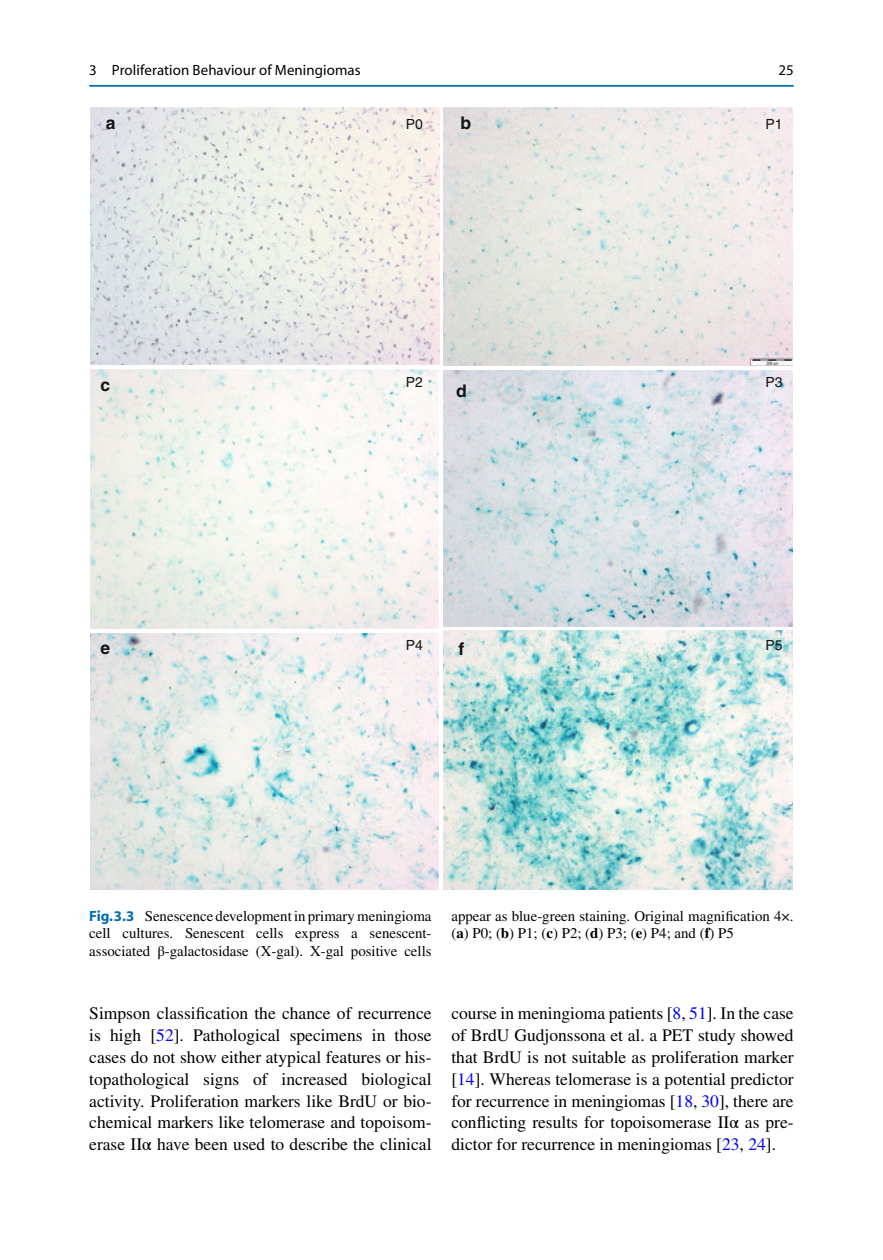
<style>
.page{position:relative;width:883px;height:1260px;background:#fff}
.page>*{position:absolute;margin:0;border:0;box-sizing:border-box;transform-origin:0 0}
.t1{font:17.5px/21.9px "Times";color:#000;text-align:justify}
.t2{font:700 17.5px "Helvetica";color:#131413}
.t3{font:14.88px/17.5px "Times";color:#000;text-align:justify}
.t4{font:14.88px "Myriad";letter-spacing:.005em;color:#000}
.t5{font:14px "Helvetica";color:#131413}
.s1{font-family:"Myriad";font-weight:700;color:#006db6}
.s2{font-family:"STIX General"}
.s3{font-weight:700}
.s4{color:#0000fa}
</style>
<div class="page">
<img style="left:90px;top:107px;width:349px;height:257px">
<img style="left:444px;top:107px;width:349px;height:258px">
<img style="left:90px;top:369px;width:349px;height:259px">
<img style="left:444px;top:370px;width:349px;height:256px">
<img style="left:90px;top:633px;width:348px;height:256px">
<img style="left:443px;top:631px;width:350px;height:258px">
<hr style="left:89px;top:85px;width:705px;height:2px;background:#006db6">
<p class="t4" style="left:89px;top:64px;width:273px">3 Proliferation Behaviour of Meningiomas</p>
<p class="t4" style="left:778px;top:64px;width:17px">25</p>
<p class="t2" style="left:106px;top:116px;width:11px">a</p>
<p class="t2" style="left:461px;top:116px;width:12px">b</p>
<p class="t5" style="left:406px;top:119px;width:19px">P0</p>
<p class="t5" style="left:765px;top:119px;width:19px">P1</p>
<p class="t5" style="left:406px;top:377px;width:19px">P2</p>
<p class="t5" style="left:765px;top:377px;width:19px">P3</p>
<p class="t2" style="left:101px;top:378px;width:11px">c</p>
<p class="t2" style="left:456px;top:384px;width:12px">d</p>
<p class="t5" style="left:406px;top:640px;width:19px">P4</p>
<p class="t5" style="left:765px;top:640px;width:19px">P5</p>
<p class="t2" style="left:101px;top:641px;width:11px">e</p>
<p class="t2" style="left:459px;top:642px;width:7px">f</p>
<p class="t3" style="left:89px;top:908px;width:344px"><span class="s1">Fig. 3.3</span> Senescence development in primary meningioma cell cultures. Senescent cells express a senescent&shy;associated <span class="s2">β</span>-galactosidase (X-gal). X-gal positive cells</p>
<p class="t3" style="left:451px;top:908px;width:344px">appear as blue-green staining. Original magnification 4×. ( <span class="s3">a</span> ) P0; ( <span class="s3">b</span> ) P1; ( <span class="s3">c</span> ) P2; ( <span class="s3">d</span> ) P3; ( <span class="s3">e</span> ) P4; and ( <span class="s3">f</span> ) P5</p>
<p class="t1" style="left:89px;top:1004px;width:344px">Simpson classification the chance of recurrence is high [ <span class="s4">52</span> ]. Pathological specimens in those cases do not show either atypical features or his&shy;topathological signs of increased biological activity. Proliferation markers like BrdU or bio&shy;chemical markers like telomerase and topoisom&shy;erase II<span class="s2">α</span> have been used to describe the clinical</p>
<p class="t1" style="left:451px;top:1004px;width:344px">course in meningioma patients [ <span class="s4">8</span> , <span class="s4">51</span> ]. In the case of BrdU Gudjonssona et al. a PET study showed that BrdU is not suitable as proliferation marker [ <span class="s4">14</span> ]. Whereas telomerase is a potential predictor for recurrence in meningiomas [ <span class="s4">18</span> , <span class="s4">30</span> ], there are conflicting results for topoisomerase II<span class="s2">α</span> as pre&shy;dictor for recurrence in meningiomas [ <span class="s4">23</span> , <span class="s4">24</span> ].</p>
</div>
